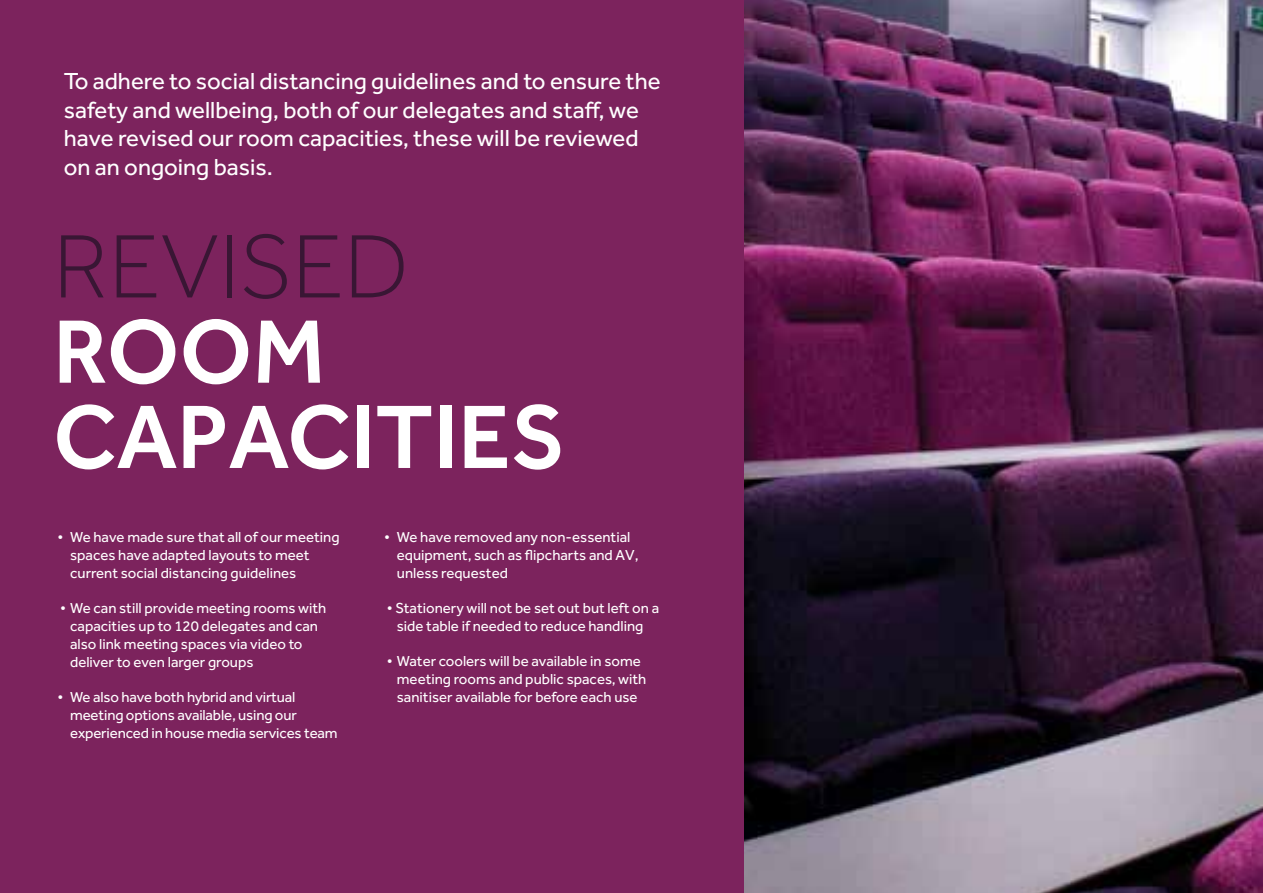
<style>
.page{position:relative;width:1263px;height:893px;background:#fff}
.page>*{position:absolute;margin:0;border:0;box-sizing:border-box;transform-origin:0 0}
.t1{font:500 93px/85.2px "Effra";color:#fff}
.t2{font:300 93px "Effra";color:#391634}
.t3{font:24px/28.8px "Effra";color:#fff}
.t4{font:15px/18px "Effra";color:#fff}
</style>
<div class="page">
<div style="left:0;top:0;width:791px;height:893px;background:#7c235d"></div>
<img style="left:744px;top:0;width:519px;height:893px">
<h2 class="t3" style="left:64px;top:66px;width:598px">To adhere to social distancing guidelines and to ensure the safety and wellbeing, both of our delegates and staff, we have revised our room capacities, these will be reviewed on an ongoing basis.</h2>
<h1 class="t2" style="left:53px;top:214px;width:357px">REVISED</h1>
<h1 class="t1" style="left:53px;top:307px;width:514px">ROOM<br>CAPACITIES</h1>
<p class="t4" style="left:70px;top:528px;width:271px;text-indent:-13px">• We have made sure that all of our meeting spaces have adapted layouts to meet current social distancing guidelines</p>
<p class="t4" style="left:70px;top:599px;width:258px;text-indent:-10px">• We can still provide meeting rooms with capacities up to 120 delegates and can also link meeting spaces via video to deliver to even larger groups</p>
<p class="t4" style="left:70px;top:688px;width:269px;text-indent:-13px">• We also have both hybrid and virtual meeting options available, using our experienced in house media services team</p>
<p class="t4" style="left:397px;top:528px;width:243px;text-indent:-13px">• We have removed any non-essential equipment, such as flipcharts and AV, unless requested</p>
<p class="t4" style="left:387px;top:599px;width:274px;text-align:center">• Stationery will not be set out but left on a side table if needed to reduce handling</p>
<p class="t4" style="left:397px;top:652px;width:251px;text-indent:-10px">• Water coolers will be available in some meeting rooms and public spaces, with sanitiser available for before each use</p>
</div>
